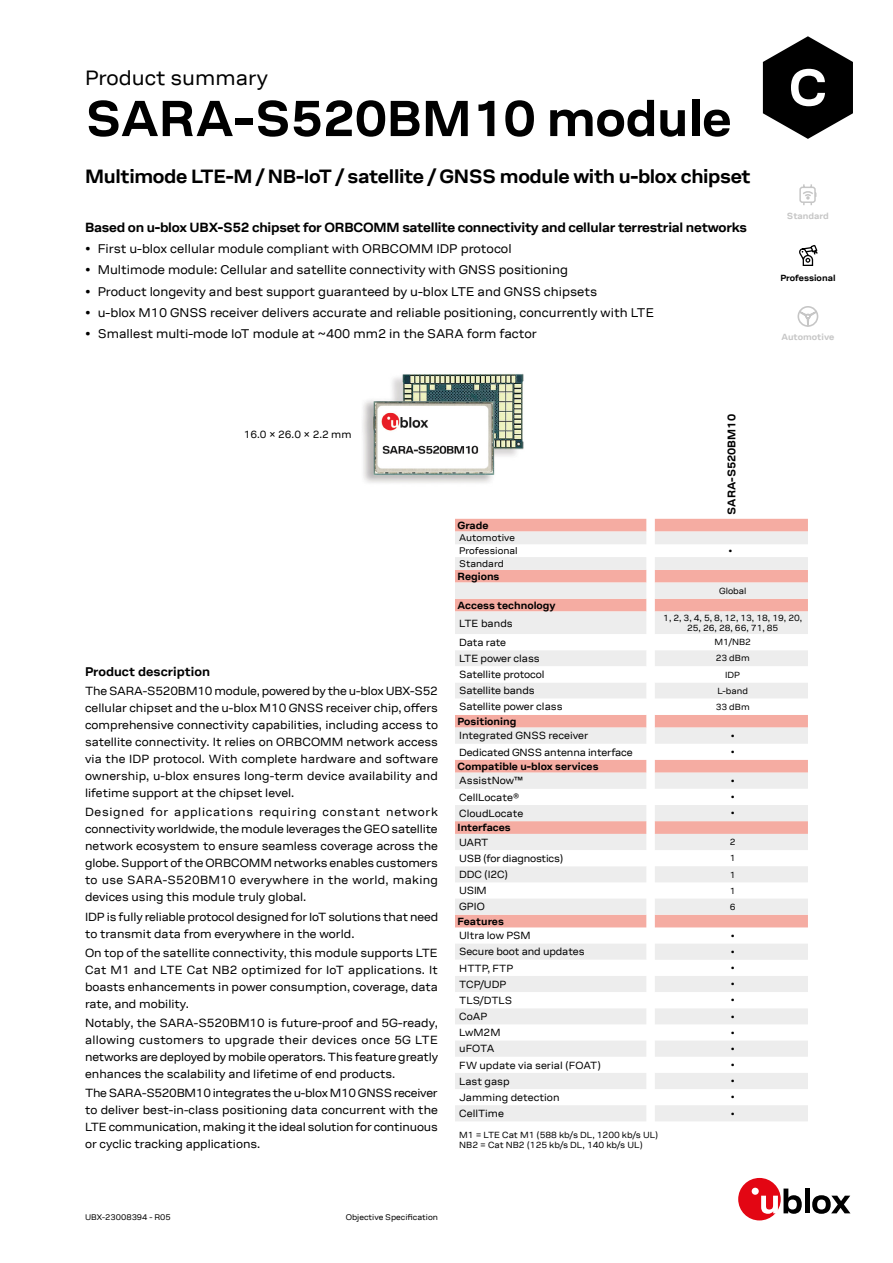
<style>
.page{position:relative;width:893px;height:1263px;background:#fff}
.page>*{position:absolute;margin:0;border:0;box-sizing:border-box;transform-origin:0 0}
.t1{font:700 51px "ublox";letter-spacing:-.01em;color:#000}
.t2{font:21px "ublox";color:#000}
.t3{font:700 19.5px "ublox";letter-spacing:-.02em;color:#000}
.t4{font:700 13.5px "ublox";letter-spacing:-.02em;color:#000}
.t5{font:12.75px "ublox";color:#000}
.t6{font:700 12.75px "ublox";color:#000}
.t7{font:12px/17px "ublox";color:#000;text-align:justify}
.t8{font:700 11.25px "ublox";color:#000}
.t9{font:10.5px "ublox";letter-spacing:-.01em;color:#000}
.t10{font:700 10.5px "ublox";color:#000}
.t11{font:9.75px/12.8px "ublox";color:#000}
.t12{font:9px/10.8px "ublox";color:#000;text-align:center}
.t13{font:700 9px "ublox";color:#c6c6c6}
.t14{font:700 9px "ublox";color:#000}
.t15{font:8.25px "ublox";color:#000}
</style>
<div class="page">
<div style="left:455px;top:519px;width:353px;height:12px;background:#f5aca2"></div>
<svg style="left:455px;top:531px;width:353px;height:590px;fill:#eeeded"></svg>
<svg style="left:455px;top:583px;width:353px;height:51px;background:#efdedb"></svg>
<svg style="left:455px;top:634px;width:353px;height:374px"></svg>
<svg style="left:799px;top:184px;width:18px;height:22px"></svg>
<svg style="left:799px;top:245px;width:19px;height:21px"></svg>
<svg style="left:797px;top:306px;width:22px;height:21px"></svg>
<div style="left:738px;top:1178px;width:43px;height:42px;background:#e30613;border-radius:50%"></div>
<div style="left:752px;top:1188px;width:7px;height:7px;background:#fff;border-radius:50%"></div>
<svg style="left:761px;top:1188px;width:41px;height:26px"></svg>
<hr style="left:805px;top:1188px;width:4px;height:25px;background:#000">
<svg style="left:812px;top:1195px;width:38px;height:19px"></svg>
<img style="left:362px;top:373px;width:162px;height:110px">
<h2 class="t2" style="left:85px;top:66px;width:184px">Product summary</h2>
<h1 class="t1" style="left:85px;top:90px;width:648px">SARA-S520BM10 module</h1>
<h3 class="t3" style="left:85px;top:165px;width:667px">Multimode LTE-M / NB-IoT / satellite / GNSS module with u-blox chipset</h3>
<p class="t4" style="left:85px;top:220px;width:663px">Based on u-blox UBX-S52 chipset for ORBCOMM satellite connectivity and cellular terrestrial networks</p>
<p class="t5" style="left:85px;top:242px;width:428px">• First u-blox cellular module compliant with ORBCOMM IDP protocol</p>
<p class="t5" style="left:85px;top:263px;width:485px">• Multimode module: Cellular and satellite connectivity with GNSS positioning</p>
<p class="t5" style="left:85px;top:284px;width:514px">• Product longevity and best support guaranteed by u-blox LTE and GNSS chipsets</p>
<p class="t5" style="left:85px;top:305px;width:571px">• u-blox M10 GNSS receiver delivers accurate and reliable positioning, concurrently with LTE</p>
<p class="t5" style="left:85px;top:327px;width:453px">• Smallest multi-mode IoT module at ~400 mm2 in the SARA form factor</p>
<p class="t9" style="left:244px;top:429px;width:109px">16.0 × 26.0 × 2.2 mm</p>
<p class="t10" style="left:458px;top:519px;width:33px">Grade</p>
<p class="t11" style="left:459px;top:532px;width:60px">Automotive<br>Professional</p>
<p class="t11" style="left:459px;top:557px;width:46px">Standard</p>
<p class="t10" style="left:458px;top:570px;width:43px">Regions</p>
<p class="t8" style="left:725px;top:514px;width:102px;rotate:-90deg">SARA-S520BM10</p>
<p class="t12" style="left:729px;top:546px;width:5px">•</p>
<p class="t12" style="left:719px;top:586px;width:29px">Global</p>
<p class="t13" style="left:787px;top:211px;width:44px">Standard</p>
<p class="t14" style="left:780px;top:273px;width:57px">Professional</p>
<p class="t13" style="left:781px;top:332px;width:54px">Automotive</p>
<p class="t6" style="left:85px;top:665px;width:127px">Product description</p>
<p class="t7" style="left:85px;top:683px;width:355px">The SARA-S520BM10 module, powered by the u-blox UBX-S52 cellular chipset and the u-blox M10 GNSS receiver chip, offers comprehensive connectivity capabilities, including access to satellite connectivity. It relies on ORBCOMM network access via the IDP protocol. With complete hardware and software ownership, u-blox ensures long-term device availability and lifetime support at the chipset level.</p>
<p class="t7" style="left:85px;top:804px;width:354px">Designed for applications requiring constant network connectivity worldwide, the module leverages the GEO satellite network ecosystem to ensure seamless coverage across the globe. Support of the ORBCOMM networks enables customers to use SARA-S520BM10 everywhere in the world, making devices using this module truly global.</p>
<p class="t7" style="left:85px;top:908px;width:355px">IDP is fully reliable protocol designed for IoT solutions that need to transmit data from everywhere in the world.</p>
<p class="t7" style="left:85px;top:944px;width:354px">On top of the satellite connectivity, this module supports LTE Cat M1 and LTE Cat NB2 optimized for IoT applications. It boasts enhancements in power consumption, coverage, data rate, and mobility.</p>
<p class="t7" style="left:85px;top:1014px;width:355px">Notably, the SARA-S520BM10 is future-proof and 5G-ready, allowing customers to upgrade their devices once 5G LTE networks are deployed by mobile operators. This feature greatly enhances the scalability and lifetime of end products.</p>
<p class="t7" style="left:85px;top:1085px;width:354px">The SARA-S520BM10 integrates the u-blox M10 GNSS receiver to deliver best-in-class positioning data concurrent with the LTE communication, making it the ideal solution for continuous or cyclic tracking applications.</p>
<p class="t10" style="left:458px;top:599px;width:100px">Access technology</p>
<p class="t9" style="left:459px;top:617px;width:55px">LTE bands</p>
<p class="t12" style="left:663px;top:612px;width:140px">1, 2, 3, 4, 5, 8, 12, 13, 18, 19, 20,<br>25, 26, 28, 66, 71, 85</p>
<p class="t9" style="left:459px;top:636px;width:48px">Data rate</p>
<p class="t12" style="left:714px;top:637px;width:38px">M1/NB2</p>
<p class="t9" style="left:459px;top:653px;width:82px">LTE power class</p>
<p class="t12" style="left:716px;top:653px;width:36px">23 dBm</p>
<p class="t9" style="left:459px;top:669px;width:87px">Satellite protocol</p>
<p class="t12" style="left:725px;top:669px;width:17px">IDP</p>
<p class="t9" style="left:459px;top:685px;width:77px">Satellite bands</p>
<p class="t12" style="left:717px;top:685px;width:32px">L-band</p>
<p class="t9" style="left:459px;top:701px;width:105px">Satellite power class</p>
<p class="t12" style="left:716px;top:702px;width:36px">33 dBm</p>
<p class="t10" style="left:458px;top:715px;width:60px">Positioning</p>
<p class="t9" style="left:459px;top:730px;width:131px">Integrated GNSS receiver</p>
<p class="t12" style="left:731px;top:731px;width:5px">•</p>
<p class="t9" style="left:459px;top:746px;width:175px">Dedicated GNSS antenna interface</p>
<p class="t12" style="left:731px;top:747px;width:5px">•</p>
<p class="t10" style="left:458px;top:760px;width:143px">Compatible u-blox services</p>
<p class="t9" style="left:459px;top:775px;width:65px">AssistNow™</p>
<p class="t12" style="left:731px;top:776px;width:5px">•</p>
<p class="t9" style="left:459px;top:791px;width:62px">CellLocate®</p>
<p class="t12" style="left:731px;top:792px;width:5px">•</p>
<p class="t9" style="left:459px;top:807px;width:66px">CloudLocate</p>
<p class="t12" style="left:731px;top:808px;width:5px">•</p>
<p class="t10" style="left:458px;top:822px;width:55px">Interfaces</p>
<p class="t9" style="left:459px;top:836px;width:30px">UART</p>
<p class="t12" style="left:730px;top:837px;width:7px">2</p>
<p class="t9" style="left:459px;top:852px;width:106px">USB (for diagnostics)</p>
<p class="t12" style="left:730px;top:853px;width:7px">1</p>
<p class="t9" style="left:459px;top:869px;width:50px">DDC (I2C)</p>
<p class="t12" style="left:730px;top:869px;width:7px">1</p>
<p class="t9" style="left:459px;top:885px;width:29px">USIM</p>
<p class="t12" style="left:730px;top:885px;width:7px">1</p>
<p class="t9" style="left:459px;top:901px;width:27px">GPIO</p>
<p class="t12" style="left:730px;top:901px;width:7px">6</p>
<p class="t10" style="left:458px;top:915px;width:48px">Features</p>
<p class="t9" style="left:459px;top:930px;width:73px">Ultra low PSM</p>
<p class="t12" style="left:731px;top:930px;width:5px">•</p>
<p class="t9" style="left:459px;top:946px;width:127px">Secure boot and updates</p>
<p class="t12" style="left:731px;top:947px;width:5px">•</p>
<p class="t9" style="left:459px;top:962px;width:56px">HTTP, FTP</p>
<p class="t12" style="left:731px;top:963px;width:5px">•</p>
<p class="t9" style="left:459px;top:978px;width:49px">TCP/UDP</p>
<p class="t12" style="left:731px;top:979px;width:5px">•</p>
<p class="t9" style="left:459px;top:994px;width:54px">TLS/DTLS</p>
<p class="t12" style="left:731px;top:995px;width:5px">•</p>
<p class="t9" style="left:459px;top:1011px;width:30px">CoAP</p>
<p class="t12" style="left:731px;top:1011px;width:5px">•</p>
<p class="t9" style="left:459px;top:1027px;width:43px">LwM2M</p>
<p class="t12" style="left:731px;top:1027px;width:5px">•</p>
<p class="t9" style="left:459px;top:1043px;width:37px">uFOTA</p>
<p class="t12" style="left:731px;top:1043px;width:5px">•</p>
<p class="t9" style="left:459px;top:1059px;width:143px">FW update via serial (FOAT)</p>
<p class="t12" style="left:731px;top:1060px;width:5px">•</p>
<p class="t9" style="left:459px;top:1075px;width:52px">Last gasp</p>
<p class="t12" style="left:731px;top:1076px;width:5px">•</p>
<p class="t9" style="left:459px;top:1091px;width:102px">Jamming detection</p>
<p class="t12" style="left:731px;top:1092px;width:5px">•</p>
<p class="t9" style="left:459px;top:1108px;width:46px">CellTime</p>
<p class="t12" style="left:731px;top:1108px;width:5px">•</p>
<p class="t12" style="left:459px;top:1129px;width:201px;text-align:left">M1 = LTE Cat M1 (588 kb/s DL, 1200 kb/s UL)<br>NB2 = Cat NB2 (125 kb/s DL, 140 kb/s UL)</p>
<p class="t15" style="left:85px;top:1213px;width:87px">UBX-23008394 - R05</p>
<p class="t15" style="left:346px;top:1213px;width:94px">Objective Specification</p>
</div>
